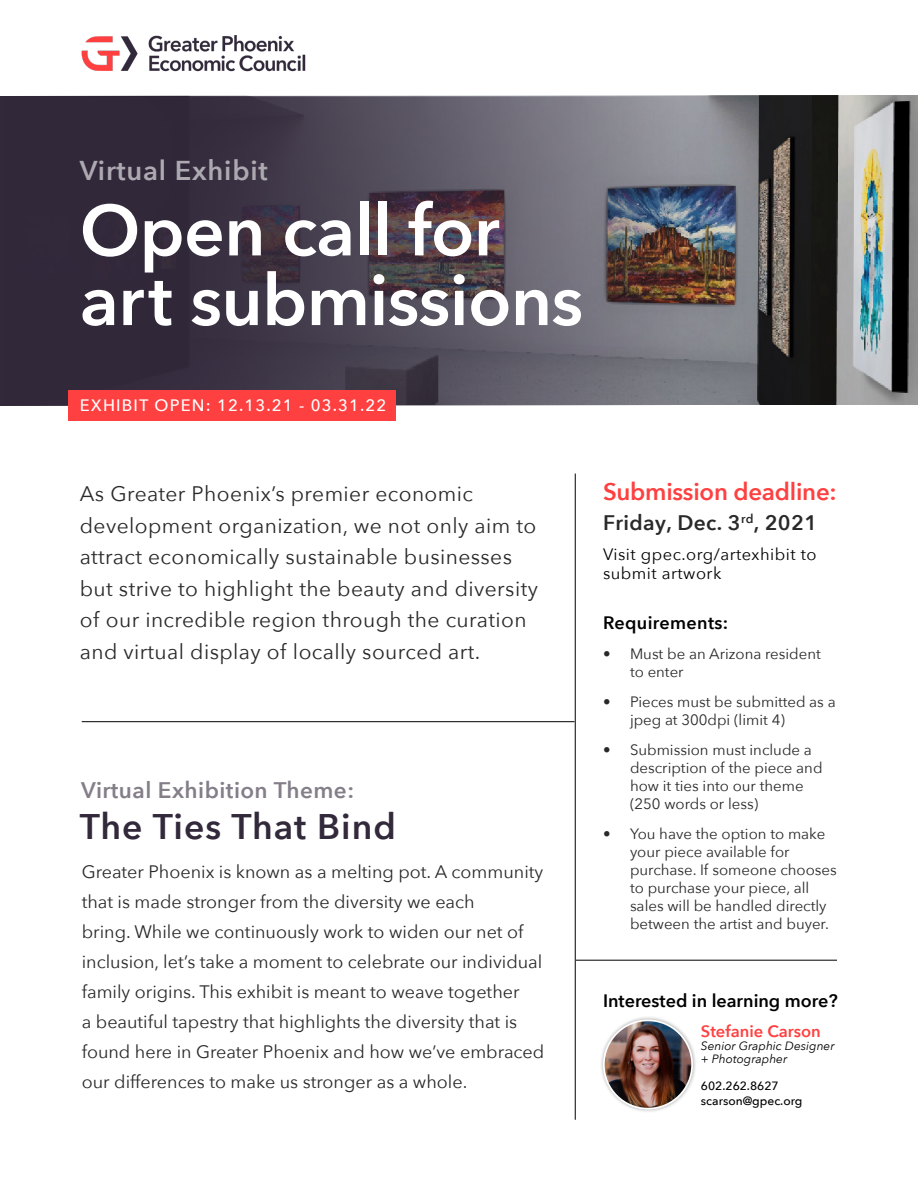
<style>
.page{position:relative;width:918px;height:1188px;background:#fff}
.page>*{position:absolute;margin:0;border:0;box-sizing:border-box;transform-origin:0 0}
.t1{font:600 71.25px/69.6px "Avenir Next";letter-spacing:-.01em;color:#fff}
.t2{font:600 35.55px "Avenir Next";letter-spacing:.03em;color:#32293b}
.t3{font:600 27.15px "Avenir Next";letter-spacing:.03em;color:#ada9b1}
.t4{font:600 24px "Avenir Next";letter-spacing:-.01em;color:#ff4040}
.t5{font:600 22.5px "Avenir Next";letter-spacing:.02em;color:#847e89}
.t6{font:21px/31.5px "Avenir Next";letter-spacing:.02em;color:#292929}
.t7{font:600 21px "Avenir Next";letter-spacing:.02em;color:#292929}
.t8{font:18px/30px "Avenir Next";color:#292929}
.t9{font:600 18px "Avenir Next";color:#000}
.t10{font:600 18px "Avenir Next";letter-spacing:.02em;color:#000}
.t11{font:16.5px/19.8px "Avenir Next";letter-spacing:.03em;color:#000}
.t12{font:500 16.5px "Avenir Next";letter-spacing:.07em;color:#fff}
.t13{font:600 16.5px "Avenir Next";color:#ff4040}
.t14{font:15px/18px "Avenir Next";color:#292929}
.t15{font:italic 12px/12.9px "Avenir Next";color:#000}
.t16{font:500 12px/14.4px "Avenir Next";color:#000}
</style>
<div class="page">
<img style="left:0;top:96px;width:918px;height:309px">
<svg style="left:0;top:97px;width:678px;height:309px;background:#4d4654"></svg>
<div style="left:68px;top:391px;width:328px;height:30px;background:#ff4040"></div>
<img style="left:81px;top:35px;width:225px;height:37px">
<hr style="left:82px;top:721px;width:492px;height:1px;background:#000">
<hr style="left:576px;top:960px;width:261px;height:1px;background:#000">
<hr style="left:575px;top:474px;width:1px;height:646px;background:#000">
<div style="left:599px;top:1015px;width:98px;height:99px;background:#000;opacity:.33"></div>
<img style="left:604px;top:1020px;width:88px;height:89px;border-radius:44px">
<div style="left:603px;top:1020px;width:90px;height:90px;border:2px solid #fff;border-radius:50%"></div>
<h3 class="t3" style="left:80px;top:147px;width:190px">Virtual Exhibit</h3>
<h1 class="t1" style="left:80px;top:194px;width:505px">Open call for art submissions</h1>
<p class="t12" style="left:80px;top:391px;width:308px">EXHIBIT OPEN: 12.13.21 - 03.31.22</p>
<p class="t6" style="left:80px;top:477px;width:460px">As Greater Phoenix’s premier economic development organization, we not only aim to attract economically sustainable businesses but strive to highlight the beauty and diversity of our incredible region through the curation and virtual display of locally sourced art.</p>
<p class="t5" style="left:81px;top:771px;width:274px">Virtual Exhibition Theme:</p>
<h2 class="t2" style="left:80px;top:797px;width:318px">The Ties That Bind</h2>
<p class="t8" style="left:82px;top:855px;width:464px">Greater Phoenix is known as a melting pot. A community that is made stronger from the diversity we each<br>bring. While we continuously work to widen our net of inclusion, let’s take a moment to celebrate our individual family origins. This exhibit is meant to weave together<br>a beautiful tapestry that highlights the diversity that is found here in Greater Phoenix and how we’ve embraced our differences to make us stronger as a whole.</p>
<h3 class="t4" style="left:603px;top:471px;width:235px">Submission deadline:</h3>
<p class="t7" style="left:603px;top:504px;width:216px">Friday, Dec. 3<sup>rd</sup>, 2021</p>
<p class="t11" style="left:603px;top:543px;width:215px">Visit gpec.org/artexhibit to submit artwork</p>
<p class="t10" style="left:603px;top:607px;width:127px">Requirements:</p>
<p class="t14" style="left:630px;top:644px;width:192px;text-indent:-27px">• Must be an Arizona resident to enter</p>
<p class="t14" style="left:630px;top:692px;width:207px;text-indent:-27px">• Pieces must be submitted as a jpeg at 300dpi (limit 4)</p>
<p class="t14" style="left:630px;top:740px;width:194px;text-indent:-27px">• Submission must include a description of the piece and how it ties into our theme (250 words or less)</p>
<p class="t14" style="left:630px;top:824px;width:208px;text-indent:-27px">• You have the option to make your piece available for purchase. If someone chooses to purchase your piece, all sales will be handled directly between the artist and buyer.</p>
<p class="t9" style="left:603px;top:985px;width:236px">Interested in learning more?</p>
<p class="t13" style="left:701px;top:1017px;width:121px">Stefanie Carson</p>
<p class="t15" style="left:701px;top:1039px;width:135px">Senior Graphic Designer + Photographer</p>
<p class="t16" style="left:701px;top:1078px;width:103px">602.262.8627 scarson@gpec.org</p>
</div>
